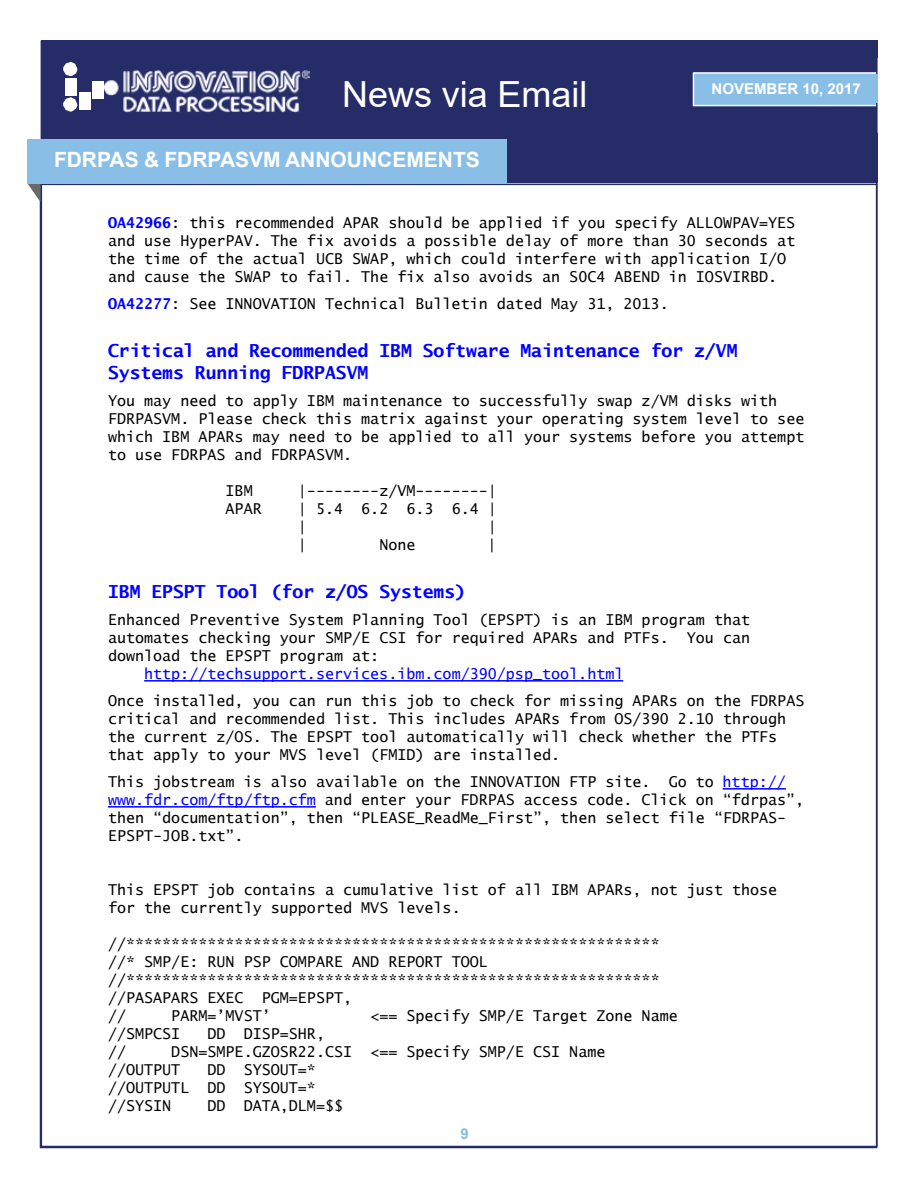
<style>
.page{position:relative;width:918px;height:1188px;background:#fff}
.page>*{position:absolute;margin:0;border:0;box-sizing:border-box;transform-origin:0 0}
.t1{font:36px "Arial";color:#fff}
.t2{font:700 21px "Arial";color:#fff}
.t3{font:700 18px/21.6px "Lucida Sans Typewriter";color:#00f}
.t4{font:15px/18px "Lucida Sans Typewriter";color:#000}
.t5{font:15px "Lucida Sans Typewriter";color:#00f}
.t6{font:700 15px "Arial";color:#fff}
.t7{font:700 15px "Arial";color:#89bfe6}
.s1{font-weight:700;color:#00f}
.s2{color:#00f}
</style>
<div class="page">
<div style="left:41px;top:40px;width:837px;height:143px;background:#262c67"></div>
<img style="left:105px;top:70px;width:204px;height:43px">
<svg style="left:63px;top:62px;width:14px;height:14px"></svg>
<svg style="left:63px;top:97px;width:14px;height:15px"></svg>
<div style="left:65px;top:78px;width:11px;height:18px;background:#fff"></div>
<div style="left:79px;top:92px;width:11px;height:18px;background:#fff"></div>
<div style="left:92px;top:81px;width:11px;height:18px;background:#fff"></div>
<div style="left:693px;top:72px;width:193px;height:34px;border:2px solid #fff"></div>
<div style="left:878px;top:59px;width:23px;height:74px;background:#fff"></div>
<svg style="left:28px;top:184px;width:13px;height:18px"></svg>
<div style="left:695px;top:74px;width:183px;height:29px;background:#89bfe6"></div>
<div style="left:27px;top:139px;width:480px;height:45px;background:#89bfe6"></div>
<hr style="left:144px;top:680px;width:479px;height:2px;background:#00f">
<hr style="left:723px;top:788px;width:63px;height:2px;background:#00f">
<hr style="left:108px;top:806px;width:208px;height:2px;background:#00f">
<h1 class="t1" style="left:342px;top:69px;width:247px">News via Email</h1>
<h2 class="t2" style="left:54px;top:145px;width:427px">FDRPAS &amp; FDRPASVM ANNOUNCEMENTS</h2>
<p class="t6" style="left:712px;top:78px;width:151px">NOVEMBER 10, 2017</p>
<p class="t4" style="left:108px;top:213px;width:689px"><span class="s1">OA42966</span>: this recommended APAR should be applied if you specify ALLOWPAV=YES and use HyperPAV. The fix avoids a possible delay of more than 30 seconds at the time of the actual UCB SWAP, which could interfere with application I/O and cause the SWAP to fail. The fix also avoids an S0C4 ABEND in IOSVIRBD.</p>
<p class="t4" style="left:108px;top:294px;width:562px"><span class="s1">OA42277</span>: See INNOVATION Technical Bulletin dated May 31, 2013.</p>
<p class="t3" style="left:108px;top:340px;width:631px">Critical and Recommended IBM Software Maintenance for z/VM<br>Systems Running FDRPASVM</p>
<p class="t4" style="left:108px;top:391px;width:698px">You may need to apply IBM maintenance to successfully swap z/VM disks with FDRPASVM. Please check this matrix against your operating system level to see which IBM APARs may need to be applied to all your systems before you attempt to use FDRPAS and FDRPASVM.</p>
<p class="t4" style="left:226px;top:481px;width:29px">IBM</p>
<p class="t4" style="left:298px;top:481px;width:200px">|--------z/VM--------|</p>
<p class="t4" style="left:226px;top:499px;width:38px">APAR</p>
<p class="t4" style="left:298px;top:499px;width:200px">| 5.4 6.2 6.3 6.4 | |</p>
<p class="t4" style="left:488px;top:517px;width:11px">|</p>
<p class="t4" style="left:298px;top:535px;width:11px">|</p>
<p class="t4" style="left:379px;top:535px;width:38px">None</p>
<p class="t4" style="left:488px;top:535px;width:11px">|</p>
<p class="t3" style="left:108px;top:581px;width:360px">IBM EPSPT Tool (for z/OS Systems)</p>
<p class="t4" style="left:108px;top:611px;width:644px;text-align:justify">Enhanced Preventive System Planning Tool (EPSPT) is an IBM program that automates checking your SMP/E CSI for required APARs and PTFs. You can download the EPSPT program at:</p>
<p class="t5" style="left:144px;top:665px;width:481px">http://techsupport.services.ibm.com/390/psp_tool.html</p>
<p class="t4" style="left:108px;top:692px;width:698px">Once installed, you can run this job to check for missing APARs on the FDRPAS critical and recommended list. This includes APARs from OS/390 2.10 through the current z/OS. The EPSPT tool automatically will check whether the PTFs that apply to your MVS level (FMID) are installed.</p>
<p class="t4" style="left:108px;top:773px;width:698px">This jobstream is also available on the INNOVATION FTP site. Go to <span class="s2">http:// www.fdr.com/ftp/ftp.cfm</span> and enter your FDRPAS access code. Click on “fdrpas”, then “documentation”, then “PLEASE_ReadMe_First”, then select file “FDRPAS-EPSPT-JOB.txt”.</p>
<p class="t4" style="left:108px;top:881px;width:671px">This EPSPT job contains a cumulative list of all IBM APARs, not just those for the currently supported MVS levels.</p>
<p class="t4" style="left:108px;top:935px;width:553px">//*********************************************************** //* SMP/E: RUN PSP COMPARE AND REPORT TOOL //*********************************************************** //PASAPARS EXEC PGM=EPSPT,<br>//</p>
<p class="t4" style="left:171px;top:1007px;width:101px">PARM=’MVST’</p>
<p class="t4" style="left:370px;top:1007px;width:309px">&lt;== Specify SMP/E Target Zone Name</p>
<p class="t4" style="left:108px;top:1025px;width:74px">//SMPCSI</p>
<p class="t4" style="left:207px;top:1025px;width:119px">DD DISP=SHR,</p>
<p class="t4" style="left:108px;top:1043px;width:20px">//</p>
<p class="t4" style="left:108px;top:1043px;width:499px;text-indent:63px">DSN=SMPE.GZOSR22.CSI &lt;== Specify SMP/E CSI Name //OUTPUT</p>
<p class="t4" style="left:108px;top:1061px;width:210px;text-align:justify;text-indent:99px">DD SYSOUT=* //OUTPUTL DD SYSOUT=* //SYSIN</p>
<p class="t4" style="left:207px;top:1097px;width:137px">DD DATA,DLM=$$</p>
<p class="t7" style="left:461px;top:1124px;width:10px">9</p>
</div>
